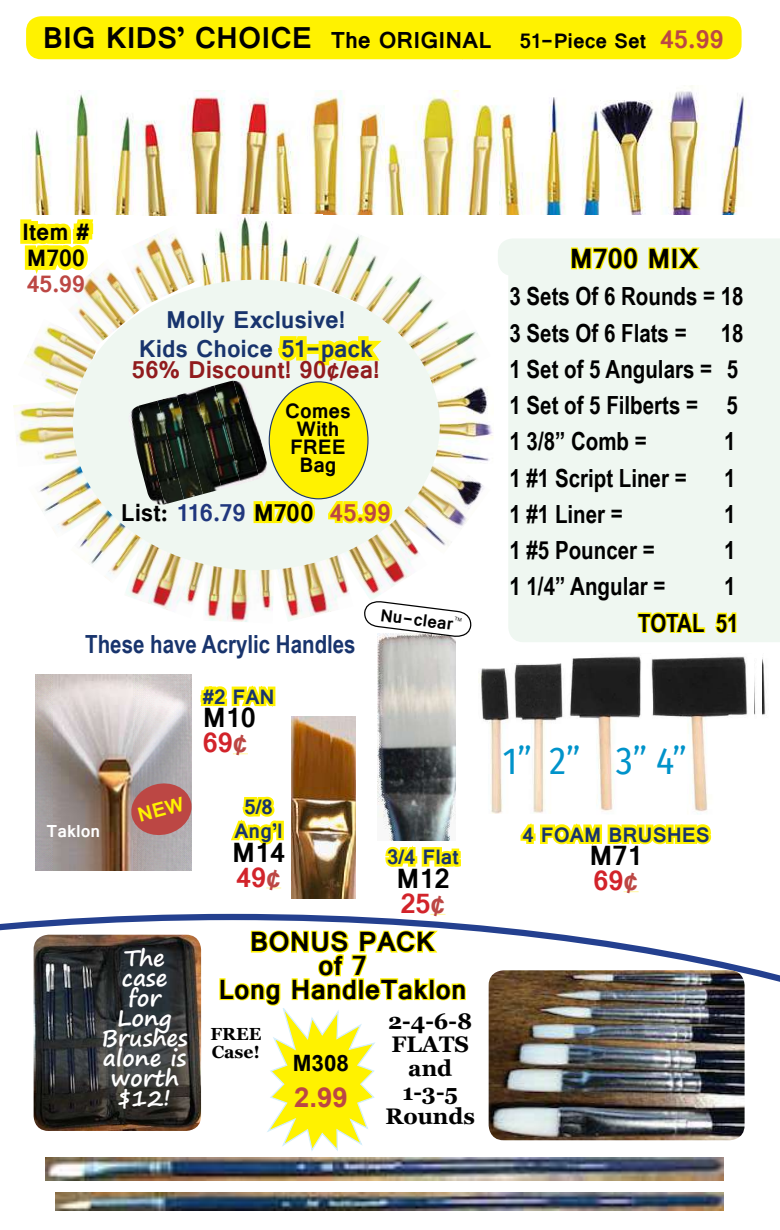
<style>
.page{position:relative;width:780px;height:1230px;background:#fff}
.page>*{position:absolute;margin:0;border:0;box-sizing:border-box;transform-origin:0 0}
.t1{font:37.5px "Fira Sans Condensed";color:#0093ca}
.t2{font:700 32.5px "Vrinda";color:#000}
.t3{font:700 30px/25px "Vrinda";color:#000}
.t4{font:700 27.5px "Arial";color:#bc4744}
.t5{font:700 26.25px/28.8px "Vrinda";letter-spacing:-.005em;color:#18346d;text-align:center}
.t6{font:700 26.25px "Vrinda";letter-spacing:-.005em;color:#000}
.t7{font:700 26.25px "Vrinda";letter-spacing:-.005em;color:#911b1d}
.t8{font:700 25.5px/26px "Vrinda";color:#000}
.t9{font:700 25.5px "Vrinda";color:#bc4744}
.t10{font:700 25px/36.2px "Arial Narrow";color:#000}
.t11{font:700 25px "Arial Narrow";color:#18346d}
.t12{font:700 22.5px/20px "Segoe Print";color:#fff;text-align:center}
.t13{font:700 22.5px/23.8px "Vrinda";color:#18346d;text-align:center}
.t14{font:700 22.5px/23.8px "Georgia";color:#000;text-align:center}
.t15{font:700 22.5px/18px "Vrinda";letter-spacing:-.005em;color:#000;text-align:center}
.t16{font:700 22.5px "Arial";color:#000}
.t17{font:700 18.75px "Vrinda";color:#000}
.t18{font:700 18.75px "Vrinda";color:#fff}
.t19{font:700 17.5px/17.5px "Georgia";color:#000}
.s1{font-size:25px}
.s2{font-size:22.5px}
.s3{font-size:27.5px;color:#bc4744}
.s4{color:#20377e}
.s5{color:#bc4744}
.s6{color:#d2232a}
</style>
<div class="page">
<svg style="left:385px;top:845px;width:76px;height:22px"></svg>
<img style="left:378px;top:638px;width:78px;height:203px">
<img style="left:292px;top:716px;width:64px;height:182px">
<svg style="left:233px;top:753px;width:15px;height:1px"></svg>
<svg style="left:200px;top:685px;width:76px;height:22px;background:#fff53c"></svg>
<svg style="left:266px;top:888px;width:15px;height:1px"></svg>
<svg style="left:231px;top:796px;width:52px;height:49px"></svg>
<div style="left:276px;top:821px;width:8px;height:19px;border:5px solid #fff200"></div>
<img style="left:35px;top:674px;width:156px;height:196px">
<img style="left:479px;top:657px;width:287px;height:157px">
<img style="left:512px;top:657px;width:250px;height:157px">
<img style="left:567px;top:656px;width:186px;height:158px">
<svg style="left:624px;top:891px;width:15px;height:1px"></svg>
<svg style="left:518px;top:801px;width:197px;height:45px"></svg>
<svg style="left:0;top:914px;width:780px;height:297px"></svg>
<img style="left:385px;top:91px;width:114px;height:124px">
<img style="left:33px;top:94px;width:102px;height:121px">
<img style="left:135px;top:91px;width:250px;height:124px">
<img style="left:499px;top:97px;width:102px;height:118px">
<img style="left:601px;top:85px;width:149px;height:130px">
<img style="left:187px;top:214px;width:135px;height:73px">
<img style="left:309px;top:223px;width:69px;height:80px">
<img style="left:362px;top:257px;width:72px;height:82px">
<img style="left:406px;top:309px;width:72px;height:77px">
<img style="left:126px;top:543px;width:77px;height:67px">
<img style="left:203px;top:564px;width:70px;height:58px">
<img style="left:273px;top:555px;width:64px;height:66px">
<img style="left:133px;top:225px;width:67px;height:78px">
<img style="left:71px;top:259px;width:75px;height:84px">
<img style="left:24px;top:319px;width:75px;height:79px">
<img style="left:13px;top:402px;width:65px;height:57px">
<img style="left:404px;top:465px;width:80px;height:82px">
<img style="left:39px;top:459px;width:64px;height:73px">
<img style="left:70px;top:505px;width:78px;height:78px">
<img style="left:433px;top:387px;width:60px;height:77px">
<img style="left:337px;top:512px;width:90px;height:87px">
<div style="left:73px;top:280px;width:367px;height:290px;background:#eff7f1;border-radius:50%"></div>
<svg style="left:278px;top:336px;width:104px;height:30px"></svg>
<svg style="left:253px;top:479px;width:66px;height:45px"></svg>
<svg style="left:326px;top:492px;width:70px;height:35px"></svg>
<div style="left:26px;top:16px;width:716px;height:43px;background:#fff200;border-radius:15px"></div>
<svg style="left:36px;top:16px;width:465px;height:44px"></svg>
<div style="left:269px;top:382px;width:99px;height:117px;background:#fff200;border-radius:50%"></div>
<svg style="left:21px;top:206px;width:77px;height:81px"></svg>
<img style="left:131px;top:402px;width:19px;height:96px">
<img style="left:150px;top:397px;width:21px;height:108px">
<img style="left:171px;top:393px;width:20px;height:110px">
<img style="left:191px;top:386px;width:20px;height:112px">
<img style="left:211px;top:381px;width:20px;height:111px">
<img style="left:231px;top:380px;width:39px;height:128px">
<div style="left:508px;top:276px;width:272px;height:366px;background:#eff7f1"></div>
<svg style="left:636px;top:609px;width:70px;height:25px"></svg>
<svg style="left:714px;top:611px;width:24px;height:23px"></svg>
<svg style="left:498px;top:239px;width:282px;height:37px"></svg>
<img style="left:489px;top:970px;width:256px;height:170px;border-radius:15px">
<img style="left:46px;top:1158px;width:678px;height:22px">
<img style="left:56px;top:1192px;width:667px;height:18px">
<img style="left:34px;top:935px;width:167px;height:196px;border-radius:15px">
<svg style="left:218px;top:929px;width:249px;height:224px"></svg>
<svg style="left:364px;top:601px;width:108px;height:37px"></svg>
<svg style="left:128px;top:780px;width:64px;height:58px;background:#b56664"></svg>
<h2 class="t2" style="left:43px;top:16px;width:682px">BIG KIDS’ CHOICE <span class="s1">The ORIGINAL</span> <span class="s2">51-Piece Set</span> <span class="s3">45.99</span></h2>
<p class="t8" style="left:22px;top:219px;width:69px">Item #<br>M700</p>
<p class="t9" style="left:27px;top:267px;width:60px">45.99</p>
<p class="t5" style="left:139px;top:306px;width:236px">Molly Exclusive!<br>Kids Choice 51-pack</p>
<p class="t7" style="left:132px;top:352px;width:249px">56% Discount! 90¢/ea!</p>
<p class="t15" style="left:285px;top:402px;width:67px">Comes<br>With<br>FREE<br>Bag</p>
<p class="t6" style="left:121px;top:495px;width:271px">List: <span class="s4">116.79</span> M700 <span class="s5">45.99</span></p>
<p class="t17" style="left:382px;top:603px;width:75px;rotate:7deg">Nu-clear</p>
<p class="t11" style="left:85px;top:625px;width:272px">These have Acrylic Handles</p>
<p class="t13" style="left:203px;top:685px;width:73px">#2 FAN</p>
<p class="t3" style="left:203px;top:706px;width:55px">M10<br><span class="s6">69</span><span class="s5">¢</span></p>
<p class="t3" style="left:570px;top:246px;width:130px">M700 MIX</p>
<p class="t10" style="left:510px;top:277px;width:236px">3 Sets Of 6 Rounds = 18<br>3 Sets Of 6 Flats =</p>
<p class="t10" style="left:510px;top:314px;width:236px;text-indent:211px">18<br>1 Set of 5 Angulars = 5<br>1 Set of 5 Filberts = 5<br>1 3/8” Comb =</p>
<p class="t10" style="left:724px;top:422px;width:13px">1</p>
<p class="t10" style="left:509px;top:459px;width:179px">1 #1 Script Liner =</p>
<p class="t10" style="left:724px;top:459px;width:13px">1</p>
<p class="t10" style="left:509px;top:495px;width:115px">1 #1 Liner =</p>
<p class="t10" style="left:724px;top:495px;width:13px">1</p>
<p class="t10" style="left:509px;top:531px;width:147px">1 #5 Pouncer =</p>
<p class="t10" style="left:724px;top:531px;width:13px">1</p>
<p class="t10" style="left:509px;top:567px;width:157px">1 1/4” Angular =</p>
<p class="t10" style="left:638px;top:567px;width:102px;text-align:right">1<br>TOTAL 51</p>
<h1 class="t1" style="left:503px;top:732px;width:185px">1” 2” 3” 4”</h1>
<p class="t13" style="left:234px;top:795px;width:50px">5/8<br>Ang’l</p>
<p class="t3" style="left:232px;top:840px;width:55px">M14<br><span class="s6">49</span><span class="s5">¢</span></p>
<p class="t18" style="left:47px;top:819px;width:55px">Taklon</p>
<p class="t13" style="left:522px;top:823px;width:189px">4 FOAM BRUSHES</p>
<p class="t3" style="left:590px;top:844px;width:55px">M71<br><span class="s6">69</span><span class="s5">¢</span></p>
<p class="t13" style="left:387px;top:845px;width:73px">3/4 Flat</p>
<p class="t3" style="left:396px;top:866px;width:55px">M12<br><span class="s6">25</span><span class="s5">¢</span></p>
<p class="t12" style="left:101px;top:947px;width:88px">The case<br>for<br>Long<br>Brushes alone is worth $12!</p>
<p class="t3" style="left:218px;top:930px;width:250px;line-height:23.8px;text-align:center">BONUS PACK<br>of 7<br>Long HandleTaklon</p>
<p class="t14" style="left:385px;top:1009px;width:91px">2-4-6-8<br>FLATS and<br>1-3-5<br>Rounds</p>
<p class="t19" style="left:210px;top:1025px;width:52px">FREE<br>Case!</p>
<p class="t16" style="left:293px;top:1047px;width:58px">M308</p>
<p class="t4" style="left:294px;top:1078px;width:55px">2.99</p>
</div>
